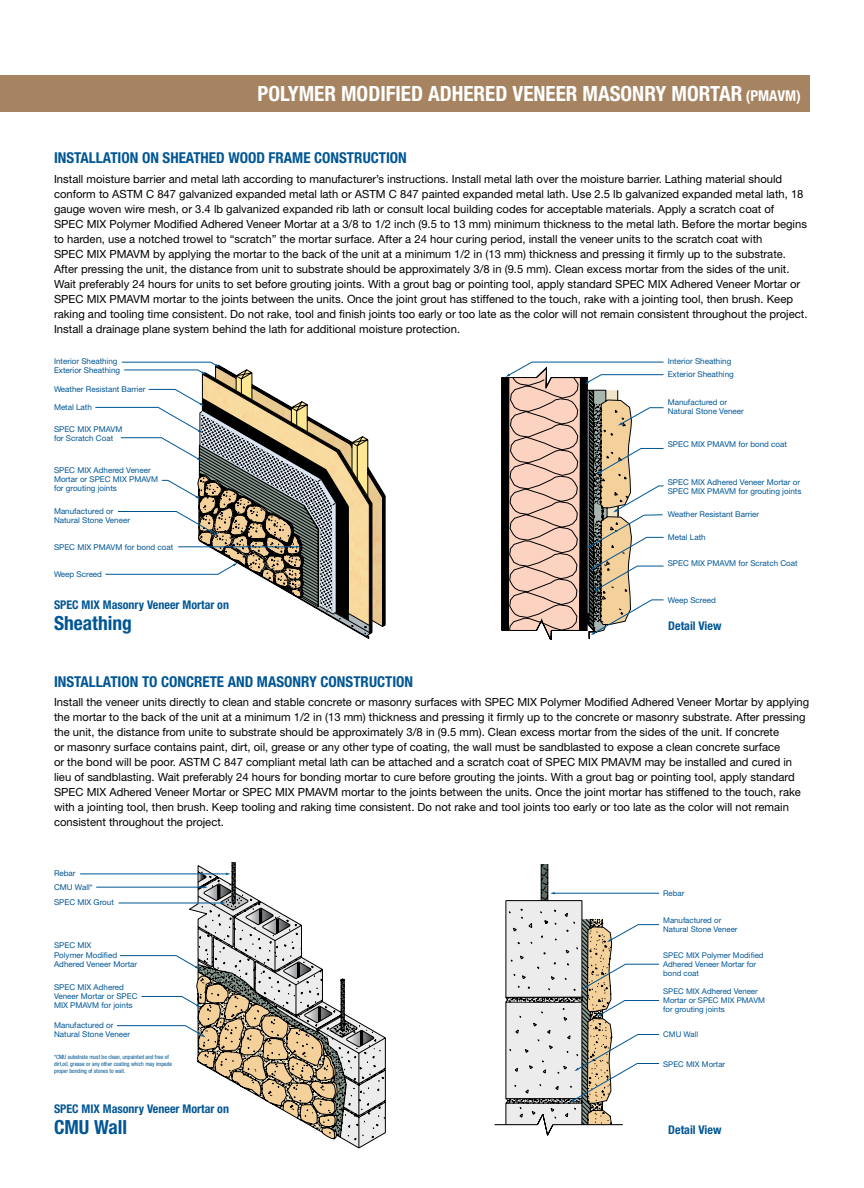
<style>
.page{position:relative;width:864px;height:1188px;background:#fff}
.page>*{position:absolute;margin:0;border:0;box-sizing:border-box;transform-origin:0 0}
.t1{font:700 condensed 21px "Helvetica Neue";color:#fff}
.t2{font:700 condensed 19.5px "Helvetica Neue";color:#005695}
.t3{font:700 condensed 15px "Helvetica Neue";color:#005695}
.t4{font:700 condensed 12px "Helvetica Neue";color:#005695}
.t5{font:11.25px/15px "Helvetica Neue";color:#000}
.t6{font:8.1px/9.1px "Helvetica Neue";color:#005695}
.t7{font:7.8px/8.9px "Helvetica Neue";color:#005695}
.t8{font:condensed 5.85px/7.1px "Helvetica Neue";color:#005695}
.s1{font-size:15px}
</style>
<div class="page">
<div style="left:0;top:75px;width:810px;height:36px;background:#a68462"></div>
<hr style="left:495px;top:1124px;width:42px;height:1px;background:#000">
<svg style="left:505px;top:864px;width:155px;height:272px"></svg>
<hr style="left:80px;top:874px;width:147px;height:1px;background:#005695">
<hr style="left:96px;top:887px;width:108px;height:1px;background:#005695">
<svg style="left:116px;top:863px;width:269px;height:285px"></svg>
<svg style="left:501px;top:361px;width:163px;height:279px"></svg>
<svg style="left:369px;top:468px;width:17px;height:171px;background:#98886e"></svg>
<svg style="left:95px;top:361px;width:274px;height:278px"></svg>
<h1 class="t1" style="left:257px;top:81px;width:545px">POLYMER MODIFIED ADHERED VENEER MASONRY MORTAR <span class="s1">(PMAVM)</span></h1>
<h3 class="t3" style="left:54px;top:149px;width:354px">INSTALLATION ON SHEATHED WOOD FRAME CONSTRUCTION</h3>
<p class="t5" style="left:54px;top:171px;width:755px">Install moisture barrier and metal lath according to manufacturer’s instructions. Install metal lath over the moisture barrier. Lathing material should conform to ASTM C 847 galvanized expanded metal lath or ASTM C 847 painted expanded metal lath. Use 2.5 lb galvanized expanded metal lath, 18 gauge woven wire mesh, or 3.4 lb galvanized expanded rib lath or consult local building codes for acceptable materials. Apply a scratch coat of<br>SPEC MIX Polymer Modified Adhered Veneer Mortar at a 3/8 to 1/2 inch (9.5 to 13 mm) minimum thickness to the metal lath. Before the mortar begins to harden, use a notched trowel to “scratch” the mortar surface. After a 24 hour curing period, install the veneer units to the scratch coat with<br>SPEC MIX PMAVM by applying the mortar to the back of the unit at a minimum 1/2 in (13 mm) thickness and pressing it firmly up to the substrate.<br>After pressing the unit, the distance from unit to substrate should be approximately 3/8 in (9.5 mm). Clean excess mortar from the sides of the unit.<br>Wait preferably 24 hours for units to set before grouting joints. With a grout bag or pointing tool, apply standard SPEC MIX Adhered Veneer Mortar or SPEC MIX PMAVM mortar to the joints between the units. Once the joint grout has stiffened to the touch, rake with a jointing tool, then brush. Keep raking and tooling time consistent. Do not rake, tool and finish joints too early or too late as the color will not remain consistent throughout the project.<br>Install a drainage plane system behind the lath for additional moisture protection.</p>
<p class="t6" style="left:54px;top:357px;width:65px">Interior Sheathing</p>
<p class="t6" style="left:54px;top:365px;width:68px">Exterior Sheathing</p>
<p class="t6" style="left:54px;top:384px;width:93px">Weather Resistant Barrier</p>
<p class="t6" style="left:54px;top:403px;width:39px">Metal Lath</p>
<p class="t6" style="left:54px;top:424px;width:70px">SPEC MIX PMAVM for Scratch Coat</p>
<p class="t6" style="left:54px;top:466px;width:106px">SPEC MIX Adhered Veneer<br>Mortar or SPEC MIX PMAVM for grouting joints</p>
<p class="t6" style="left:54px;top:506px;width:78px">Manufactured or<br>Natural Stone Veneer</p>
<p class="t6" style="left:54px;top:542px;width:121px">SPEC MIX PMAVM for bond coat</p>
<p class="t6" style="left:54px;top:569px;width:50px">Weep Screed</p>
<p class="t4" style="left:54px;top:598px;width:177px">SPEC MIX Masonry Veneer Mortar on</p>
<h2 class="t2" style="left:54px;top:611px;width:79px">Sheathing</h2>
<p class="t6" style="left:668px;top:356px;width:65px">Interior Sheathing</p>
<p class="t6" style="left:668px;top:370px;width:68px">Exterior Sheathing</p>
<p class="t6" style="left:668px;top:397px;width:78px">Manufactured or<br>Natural Stone Veneer</p>
<p class="t6" style="left:668px;top:439px;width:121px">SPEC MIX PMAVM for bond coat</p>
<p class="t6" style="left:668px;top:477px;width:135px">SPEC MIX Adhered Veneer Mortar or<br>SPEC MIX PMAVM for grouting joints</p>
<p class="t6" style="left:668px;top:510px;width:93px">Weather Resistant Barrier</p>
<p class="t6" style="left:668px;top:532px;width:39px">Metal Lath</p>
<p class="t6" style="left:668px;top:558px;width:132px">SPEC MIX PMAVM for Scratch Coat</p>
<p class="t6" style="left:668px;top:595px;width:50px">Weep Screed</p>
<p class="t4" style="left:668px;top:619px;width:55px">Detail View</p>
<h3 class="t3" style="left:54px;top:672px;width:361px">INSTALLATION TO CONCRETE AND MASONRY CONSTRUCTION</h3>
<p class="t5" style="left:54px;top:694px;width:757px">Install the veneer units directly to clean and stable concrete or masonry surfaces with SPEC MIX Polymer Modified Adhered Veneer Mortar by applying the mortar to the back of the unit at a minimum 1/2 in (13 mm) thickness and pressing it firmly up to the concrete or masonry substrate. After pressing the unit, the distance from unite to substrate should be approximately 3/8 in (9.5 mm). Clean excess mortar from the sides of the unit. If concrete<br>or masonry surface contains paint, dirt, oil, grease or any other type of coating, the wall must be sandblasted to expose a clean concrete surface<br>or the bond will be poor. ASTM C 847 compliant metal lath can be attached and a scratch coat of SPEC MIX PMAVM may be installed and cured in lieu of sandblasting. Wait preferably 24 hours for bonding mortar to cure before grouting the joints. With a grout bag or pointing tool, apply standard SPEC MIX Adhered Veneer Mortar or SPEC MIX PMAVM mortar to the joints between the units. Once the joint mortar has stiffened to the touch, rake with a jointing tool, then brush. Keep tooling and raking time consistent. Do not rake and tool joints too early or too late as the color will not remain consistent throughout the project.</p>
<p class="t6" style="left:54px;top:869px;width:23px">Rebar</p>
<p class="t6" style="left:54px;top:879px;width:61px;line-height:15.8px">CMU Wall*<br>SPEC MIX Grout</p>
<p class="t6" style="left:54px;top:941px;width:85px">SPEC MIX<br>Polymer Modified<br>Adhered Veneer Mortar</p>
<p class="t6" style="left:54px;top:982px;width:85px">SPEC MIX Adhered<br>Veneer Mortar or SPEC<br>MIX PMAVM for joints</p>
<p class="t6" style="left:54px;top:1020px;width:78px">Manufactured or<br>Natural Stone Veneer</p>
<p class="t8" style="left:54px;top:1053px;width:120px">*CMU substrate must be clean, unpainted and free of dirt,oil, grease or any other coating which may impede proper bonding of stones to wall.</p>
<p class="t4" style="left:54px;top:1101px;width:177px">SPEC MIX Masonry Veneer Mortar on</p>
<h2 class="t2" style="left:54px;top:1115px;width:75px">CMU Wall</h2>
<p class="t7" style="left:663px;top:889px;width:23px">Rebar</p>
<p class="t7" style="left:663px;top:916px;width:76px">Manufactured or<br>Natural Stone Veneer</p>
<p class="t7" style="left:663px;top:950px;width:102px">SPEC MIX Polymer Modified<br>Adhered Veneer Mortar for bond coat</p>
<p class="t7" style="left:663px;top:987px;width:103px">SPEC MIX Adhered Veneer<br>Mortar or SPEC MIX PMAVM for grouting joints</p>
<p class="t7" style="left:663px;top:1030px;width:37px">CMU Wall</p>
<p class="t7" style="left:663px;top:1059px;width:64px">SPEC MIX Mortar</p>
<p class="t4" style="left:668px;top:1122px;width:55px">Detail View</p>
</div>
